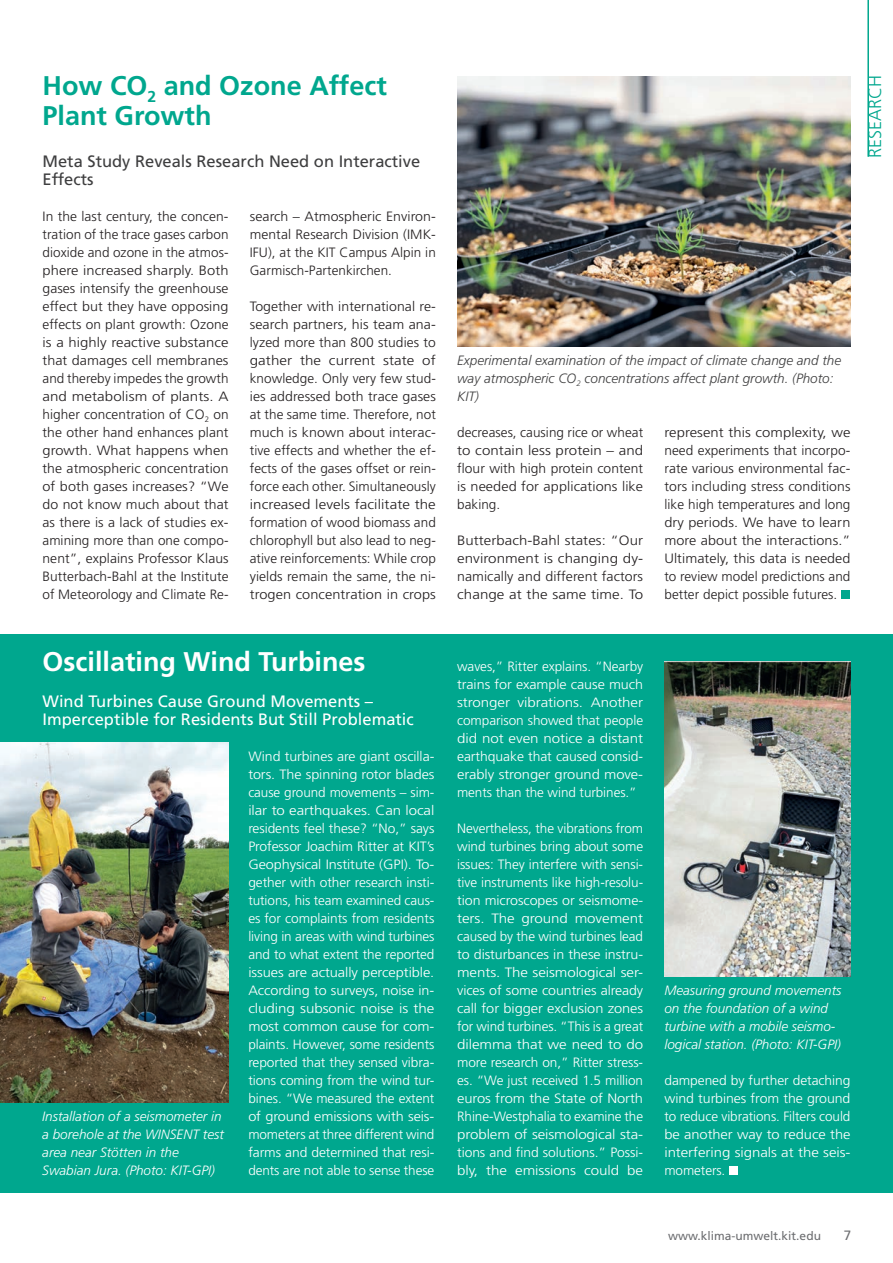
<style>
.page{position:relative;width:893px;height:1263px;background:#fff}
.page>*{position:absolute;margin:0;border:0;box-sizing:border-box;transform-origin:0 0}
.t1{font:700 27px/30px "Frutiger LT Std";color:#00a78e}
.t2{font:700 27px "Frutiger LT Std";color:#fff}
.t3{font:300 18px "Frutiger LT Std";color:#00a78e}
.t4{font:16.5px/18px "Frutiger LT Std";color:#fff}
.t5{font:16.5px/18px "Frutiger LT Std";color:#3e3e3f}
.t6{font:300 13.5px/18px "Frutiger LT Std";letter-spacing:-.005em;color:#fff;text-align:justify}
.t7{font:300 13.5px/18px "Frutiger LT Std";letter-spacing:.005em;color:#231f20;text-align:justify}
.t8{font:300 13.5px/18px "Frutiger LT Std";letter-spacing:-.005em;color:#fff;text-align:justify;scale:1.05 1}
.t9{font:300 13.5px/18px "Frutiger LT Std";letter-spacing:.005em;color:#231f20;text-align:justify;scale:1.04 1}
.t10{font:300 13.5px/18px "Frutiger LT Std";letter-spacing:.005em;color:#231f20;text-align:justify;scale:1.1 1}
.t11{font:italic 300 13.5px/18px "Frutiger LT Std";color:#fff}
.t12{font:italic 300 13.5px/18px "Frutiger LT Std";color:#3e3e3f}
.t13{font:300 13.5px/18px "Frutiger LT Std";letter-spacing:.005em;color:#231f20;text-align:justify;scale:1.05 1}
.t14{font:300 13.5px/18px "Frutiger LT Std";letter-spacing:.005em;color:#231f20;text-align:justify;scale:1.11 1}
.t15{font:13.5px "Frutiger LT Std";color:#6c6d70}
.t16{font:12px "Frutiger LT Std";color:#6c6d70}
</style>
<div class="page">
<div style="left:0;top:635px;width:893px;height:558px;background:#00a78e"></div>
<hr style="left:867px;top:0;width:2px;height:157px;background:#00a78e">
<div style="left:729px;top:1166px;width:8px;height:9px;background:#fff"></div>
<img style="left:457px;top:77px;width:393px;height:270px">
<img style="left:0;top:743px;width:229px;height:360px">
<img style="left:665px;top:661px;width:185px;height:316px">
<div style="left:841px;top:590px;width:9px;height:9px;background:#00a78e"></div>
<h1 class="t1" style="left:43px;top:70px;width:346px">How CO<sub>2</sub> and Ozone Affect<br>Plant Growth</h1>
<p class="t5" style="left:43px;top:152px;width:379px">Meta Study Reveals Research Need on Interactive<br>Effects</p>
<p class="t7" style="left:43px;top:207px;width:188px">In the last century, the concen&shy;tration of the trace gases carbon dioxide and ozone in the atmos&shy;phere increased sharply. Both gases intensify the greenhouse effect but they have opposing effects on plant growth: Ozone is a highly reactive substance that damages cell membranes and thereby impedes the growth and metabolism of plants. A higher concentration of CO<sub>2</sub> on the other hand enhances plant growth. What happens when the atmospheric concentration of both gases increases? “We do not know much about that as there is a lack of studies ex&shy;amining more than one compo&shy;nent”, explains Professor Klaus Butterbach-Bahl at the Institute of Meteorology and Climate Re-</p>
<p class="t13" style="left:250px;top:207px;width:179px">search – Atmospheric Environ&shy;mental Research Division (IMK-IFU), at the KIT Campus Alpin in Garmisch-Partenkirchen.</p>
<p class="t9" style="left:250px;top:297px;width:180px">Together with international re&shy;search partners, his team ana&shy;lyzed more than 800 studies to gather the current state of knowledge. Only very few stud&shy;ies addressed both trace gases at the same time. Therefore, not much is known about interac&shy;tive effects and whether the ef&shy;fects of the gases offset or rein&shy;force each other. Simultaneously increased levels facilitate the formation of wood biomass and chlorophyll but also lead to neg&shy;ative reinforcements: While crop yields remain the same, the ni&shy;trogen concentration in crops</p>
<h1 class="t2" style="left:43px;top:645px;width:325px">Oscillating Wind Turbines</h1>
<p class="t4" style="left:43px;top:692px;width:373px">Wind Turbines Cause Ground Movements –<br>Imperceptible for Residents But Still Problematic</p>
<p class="t11" style="left:42px;top:1107px;width:183px">Installation of a seismometer in a borehole at the WINSENT test area near Stötten in the<br>Swabian Jura. (Photo: KIT-GPI)</p>
<p class="t8" style="left:248px;top:747px;width:179px">Wind turbines are giant oscilla&shy;tors. The spinning rotor blades cause ground movements – sim&shy;ilar to earthquakes. Can local residents feel these? “No,” says Professor Joachim Ritter at KIT’s Geophysical Institute (GPI). To&shy;gether with other research insti&shy;tutions, his team examined caus&shy;es for complaints from residents living in areas with wind turbines and to what extent the reported issues are actually perceptible.<br>According to surveys, noise in&shy;cluding subsonic noise is the most common cause for com&shy;plaints. However, some residents reported that they sensed vibra&shy;tions coming from the wind tur&shy;bines. “We measured the extent of ground emissions with seis&shy;mometers at three different wind farms and determined that resi&shy;dents are not able to sense these</p>
<h2 class="t3" style="left:865px;top:158px;width:85px;rotate:-90deg">RESEARCH</h2>
<p class="t12" style="left:457px;top:351px;width:386px">Experimental examination of the impact of climate change and the way atmospheric CO<sub>2</sub> concentrations affect plant growth. (Photo:<br>KIT)</p>
<p class="t7" style="left:457px;top:423px;width:188px">decreases, causing rice or wheat to contain less protein – and flour with high protein content is needed for applications like baking.</p>
<p class="t14" style="left:457px;top:531px;width:169px">Butterbach-Bahl states: “Our environment is changing dy&shy;namically and different factors change at the same time. To</p>
<p class="t10" style="left:664px;top:423px;width:171px">represent this complexity, we need experiments that incorpo&shy;rate various environmental fac&shy;tors including stress conditions like high temperatures and long dry periods. We have to learn more about the interactions.” Ultimately, this data is needed to review model predictions and better depict possible futures.</p>
<p class="t6" style="left:457px;top:657px;width:188px">waves,” Ritter explains. “Nearby trains for example cause much stronger vibrations. Another comparison showed that people did not even notice a distant earthquake that caused consid&shy;erably stronger ground move&shy;ments than the wind turbines.”</p>
<p class="t6" style="left:457px;top:819px;width:188px">Nevertheless, the vibrations from wind turbines bring about some issues: They interfere with sensi&shy;tive instruments like high-resolu&shy;tion microscopes or seismome&shy;ters. The ground movement caused by the wind turbines lead to disturbances in these instru&shy;ments. The seismological ser&shy;vices of some countries already call for bigger exclusion zones for wind turbines. “This is a great dilemma that we need to do more research on,” Ritter stress&shy;es. “We just received 1.5 million euros from the State of North Rhine-Westphalia to examine the problem of seismological sta&shy;tions and find solutions.” Possi&shy;bly, the emissions could be</p>
<p class="t11" style="left:664px;top:981px;width:179px">Measuring ground movements on the foundation of a wind turbine with a mobile seismo&shy;logical station. (Photo: KIT-GPI)</p>
<p class="t6" style="left:664px;top:1071px;width:188px">dampened by further detaching wind turbines from the ground to reduce vibrations. Filters could be another way to reduce the interfering signals at the seis&shy;mometers.</p>
<p class="t16" style="left:668px;top:1228px;width:154px">www.klima-umwelt.kit.edu</p>
<p class="t15" style="left:844px;top:1227px;width:9px">7</p>
</div>
